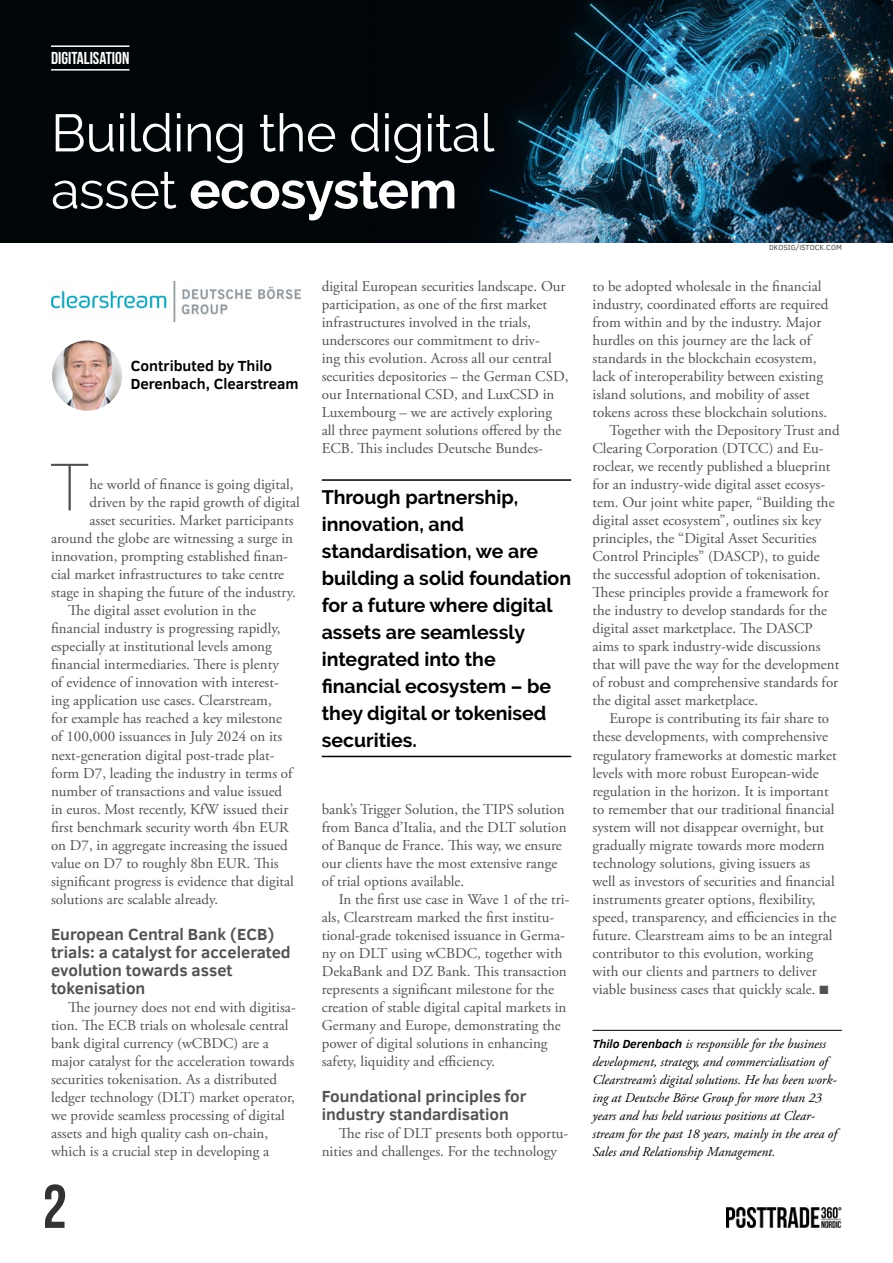
<style>
.page{position:relative;width:893px;height:1263px;background:#fff}
.page>*{position:absolute;margin:0;border:0;box-sizing:border-box;transform-origin:0 0}
.t1{font:200 65.7px "Raleway";color:#525251}
.t2{font:61.5px "Bebas Neue";color:#333332}
.t3{font:52.5px/57px "Raleway";letter-spacing:-.01em;color:#fff}
.t4{font:700 19.5px/27px "Raleway";color:#000}
.t5{font:17.25px "Bebas Neue";color:#fff}
.t6{font:700 16.5px/18px "Clear Sans";color:#525251}
.t7{font:15px/18px "Adobe Garamond Pro";color:#525251}
.t8{font:700 15px/18px "Clear Sans";color:#000}
.t9{font:italic 13.5px/18px "Adobe Garamond Pro";color:#000}
.t10{font:7.5px "Clear Sans";color:#525251}
.s1{font-weight:700}
.s2{font-family:"Clear Sans";font-weight:700;font-size:12px}
</style>
<div class="page">
<img style="left:726px;top:1208px;width:116px;height:19px">
<img style="left:0;top:0;width:893px;height:242px">
<hr style="left:51px;top:45px;width:78px;height:2px;background:#fff">
<hr style="left:51px;top:69px;width:78px;height:2px;background:#fff">
<hr style="left:592px;top:1030px;width:250px;height:1px;background:#000">
<img style="left:52px;top:340px;width:70px;height:71px;border-radius:35px">
<img style="left:51px;top:281px;width:249px;height:41px">
<hr style="left:322px;top:479px;width:249px;height:2px;background:#000">
<hr style="left:322px;top:756px;width:249px;height:1px;background:#000">
<p class="t5" style="left:51px;top:49px;width:80px">DIGITALISATION</p>
<h3 class="t3" style="left:51px;top:104px;width:445px">Building the digital asset <span class="s1">ecosystem</span></h3>
<p class="t8" style="left:131px;top:357px;width:169px">Contributed by Thilo<br>Derenbach, Clearstream</p>
<h1 class="t1" style="left:50px;top:449px;width:41px">T</h1>
<p class="t7" style="left:89px;top:476px;width:206px">he world of finance is going digital,</p>
<p class="t7" style="left:89px;top:494px;width:212px">driven by the rapid growth of digital</p>
<p class="t7" style="left:89px;top:512px;width:206px">asset securities. Market participants</p>
<p class="t7" style="left:51px;top:530px;width:244px">around the globe are witnessing a surge in</p>
<p class="t7" style="left:51px;top:548px;width:239px">innovation, prompting established finan-</p>
<p class="t7" style="left:51px;top:566px;width:235px">cial market infrastructures to take centre</p>
<p class="t7" style="left:51px;top:584px;width:246px">stage in shaping the future of the industry.</p>
<p class="t7" style="left:68px;top:602px;width:189px">The digital asset evolution in the</p>
<p class="t7" style="left:51px;top:620px;width:231px">financial industry is progressing rapidly,</p>
<p class="t7" style="left:51px;top:638px;width:222px">especially at institutional levels among</p>
<p class="t7" style="left:51px;top:656px;width:229px">financial intermediaries. There is plenty</p>
<p class="t7" style="left:51px;top:674px;width:229px">of evidence of innovation with interest-</p>
<p class="t7" style="left:51px;top:692px;width:222px">ing application use cases. Clearstream,</p>
<p class="t7" style="left:51px;top:710px;width:233px">for example has reached a key milestone</p>
<p class="t7" style="left:51px;top:728px;width:233px">of 100,000 issuances in July 2024 on its</p>
<p class="t7" style="left:51px;top:746px;width:225px">next-generation digital post-trade plat-</p>
<p class="t7" style="left:51px;top:764px;width:243px">form D7, leading the industry in terms of</p>
<p class="t7" style="left:51px;top:782px;width:233px">number of transactions and value issued</p>
<p class="t7" style="left:51px;top:800px;width:239px">in euros. Most recently, KfW issued their</p>
<p class="t7" style="left:51px;top:818px;width:239px">first benchmark security worth 4bn EUR</p>
<p class="t7" style="left:51px;top:836px;width:238px">on D7, in aggregate increasing the issued</p>
<p class="t7" style="left:51px;top:854px;width:229px">value on D7 to roughly 8bn EUR. This</p>
<p class="t7" style="left:51px;top:872px;width:244px">significant progress is evidence that digital</p>
<p class="t7" style="left:51px;top:890px;width:169px">solutions are scalable already.</p>
<p class="t6" style="left:51px;top:924px;width:241px">European Central Bank (ECB) trials: a catalyst for accelerated evolution towards asset tokenisation</p>
<p class="t7" style="left:51px;top:998px;width:246px;text-indent:17px">The journey does not end with digitisa&shy;tion. The ECB trials on wholesale central bank digital currency (wCBDC) are a major catalyst for the acceleration towards securities tokenisation. As a distributed ledger technology (DLT) market operator, we provide seamless processing of digital assets and high quality cash on-chain, which is a crucial step in developing a</p>
<h2 class="t2" style="left:43px;top:1173px;width:26px">2</h2>
<p class="t7" style="left:322px;top:278px;width:248px">digital European securities landscape. Our participation, as one of the first market infrastructures involved in the trials, underscores our commitment to driv-<br>ing this evolution. Across all our central securities depositories – the German CSD, our International CSD, and LuxCSD in Luxembourg – we are actively exploring all three payment solutions offered by the ECB. This includes Deutsche Bundes-</p>
<h3 class="t4" style="left:322px;top:484px;width:251px">Through partnership, innovation, and standardisation, we are building a solid foundation for a future where digital assets are seamlessly integrated into the financial ecosystem – be they digital or tokenised securities.</h3>
<p class="t7" style="left:322px;top:800px;width:246px">bank’s Trigger Solution, the TIPS solution from Banca d’Italia, and the DLT solution of Banque de France. This way, we ensure our clients have the most extensive range of trial options available.</p>
<p class="t7" style="left:322px;top:890px;width:249px;text-indent:17px">In the first use case in Wave 1 of the tri&shy;als, Clearstream marked the first institu&shy;tional-grade tokenised issuance in Germa&shy;ny on DLT using wCBDC, together with DekaBank and DZ Bank. This transaction represents a significant milestone for the creation of stable digital capital markets in Germany and Europe, demonstrating the power of digital solutions in enhancing safety, liquidity and efficiency.</p>
<p class="t6" style="left:322px;top:1086px;width:206px">Foundational principles for industry standardisation</p>
<p class="t7" style="left:322px;top:1124px;width:248px;text-indent:17px">The rise of DLT presents both opportu&shy;nities and challenges. For the technology</p>
<p class="t10" style="left:769px;top:242px;width:74px">DKOSIG/iSTOCK.COM</p>
<p class="t7" style="left:592px;top:278px;width:230px">to be adopted wholesale in the financial</p>
<p class="t7" style="left:592px;top:296px;width:237px">industry, coordinated efforts are required</p>
<p class="t7" style="left:592px;top:314px;width:230px">from within and by the industry. Major</p>
<p class="t7" style="left:592px;top:332px;width:220px">hurdles on this journey are the lack of</p>
<p class="t7" style="left:592px;top:350px;width:226px">standards in the blockchain ecosystem,</p>
<p class="t7" style="left:592px;top:368px;width:232px">lack of interoperability between existing</p>
<p class="t7" style="left:592px;top:386px;width:219px">island solutions, and mobility of asset</p>
<p class="t7" style="left:592px;top:404px;width:236px">tokens across these blockchain solutions.</p>
<p class="t7" style="left:609px;top:422px;width:232px">Together with the Depository Trust and</p>
<p class="t7" style="left:592px;top:440px;width:233px">Clearing Corporation (DTCC) and Eu-</p>
<p class="t7" style="left:592px;top:458px;width:239px">roclear, we recently published a blueprint</p>
<p class="t7" style="left:592px;top:476px;width:234px">for an industry-wide digital asset ecosys-</p>
<p class="t7" style="left:592px;top:494px;width:244px">tem. Our joint white paper, “Building the</p>
<p class="t7" style="left:592px;top:512px;width:230px">digital asset ecosystem”, outlines six key</p>
<p class="t7" style="left:592px;top:530px;width:226px">principles, the “Digital Asset Securities</p>
<p class="t7" style="left:592px;top:548px;width:229px">Control Principles” (DASCP), to guide</p>
<p class="t7" style="left:592px;top:566px;width:230px">the successful adoption of tokenisation.</p>
<p class="t7" style="left:592px;top:584px;width:238px">These principles provide a framework for</p>
<p class="t7" style="left:592px;top:602px;width:236px">the industry to develop standards for the</p>
<p class="t7" style="left:592px;top:620px;width:222px">digital asset marketplace. The DASCP</p>
<p class="t7" style="left:592px;top:638px;width:230px">aims to spark industry-wide discussions</p>
<p class="t7" style="left:592px;top:656px;width:248px">that will pave the way for the development</p>
<p class="t7" style="left:592px;top:674px;width:247px">of robust and comprehensive standards for</p>
<p class="t7" style="left:592px;top:692px;width:167px">the digital asset marketplace.</p>
<p class="t7" style="left:609px;top:710px;width:221px">Europe is contributing its fair share to</p>
<p class="t7" style="left:592px;top:728px;width:237px">these developments, with comprehensive</p>
<p class="t7" style="left:592px;top:746px;width:246px">regulatory frameworks at domestic market</p>
<p class="t7" style="left:592px;top:764px;width:228px">levels with more robust European-wide</p>
<p class="t7" style="left:592px;top:782px;width:238px">regulation in the horizon. It is important</p>
<p class="t7" style="left:592px;top:800px;width:244px">to remember that our traditional financial</p>
<p class="t7" style="left:592px;top:818px;width:233px">system will not disappear overnight, but</p>
<p class="t7" style="left:592px;top:836px;width:234px">gradually migrate towards more modern</p>
<p class="t7" style="left:592px;top:854px;width:219px">technology solutions, giving issuers as</p>
<p class="t7" style="left:592px;top:872px;width:244px">well as investors of securities and financial</p>
<p class="t7" style="left:592px;top:890px;width:225px">instruments greater options, flexibility,</p>
<p class="t7" style="left:592px;top:908px;width:245px">speed, transparency, and efficiencies in the</p>
<p class="t7" style="left:592px;top:926px;width:242px">future. Clearstream aims to be an integral</p>
<p class="t7" style="left:592px;top:944px;width:222px">contributor to this evolution, working</p>
<p class="t7" style="left:592px;top:962px;width:226px">with our clients and partners to deliver</p>
<p class="t7" style="left:592px;top:980px;width:238px">viable business cases that quickly scale. ■</p>
<p class="t9" style="left:592px;top:1034px;width:246px"><span class="s2">Thilo Derenbach</span> is responsible for the business development, strategy, and commercialisation of Clearstream’s digital solutions. He has been work&shy;ing at Deutsche Börse Group for more than 23 years and has held various positions at Clear&shy;stream for the past 18 years, mainly in the area of Sales and Relationship Management.</p>
</div>
